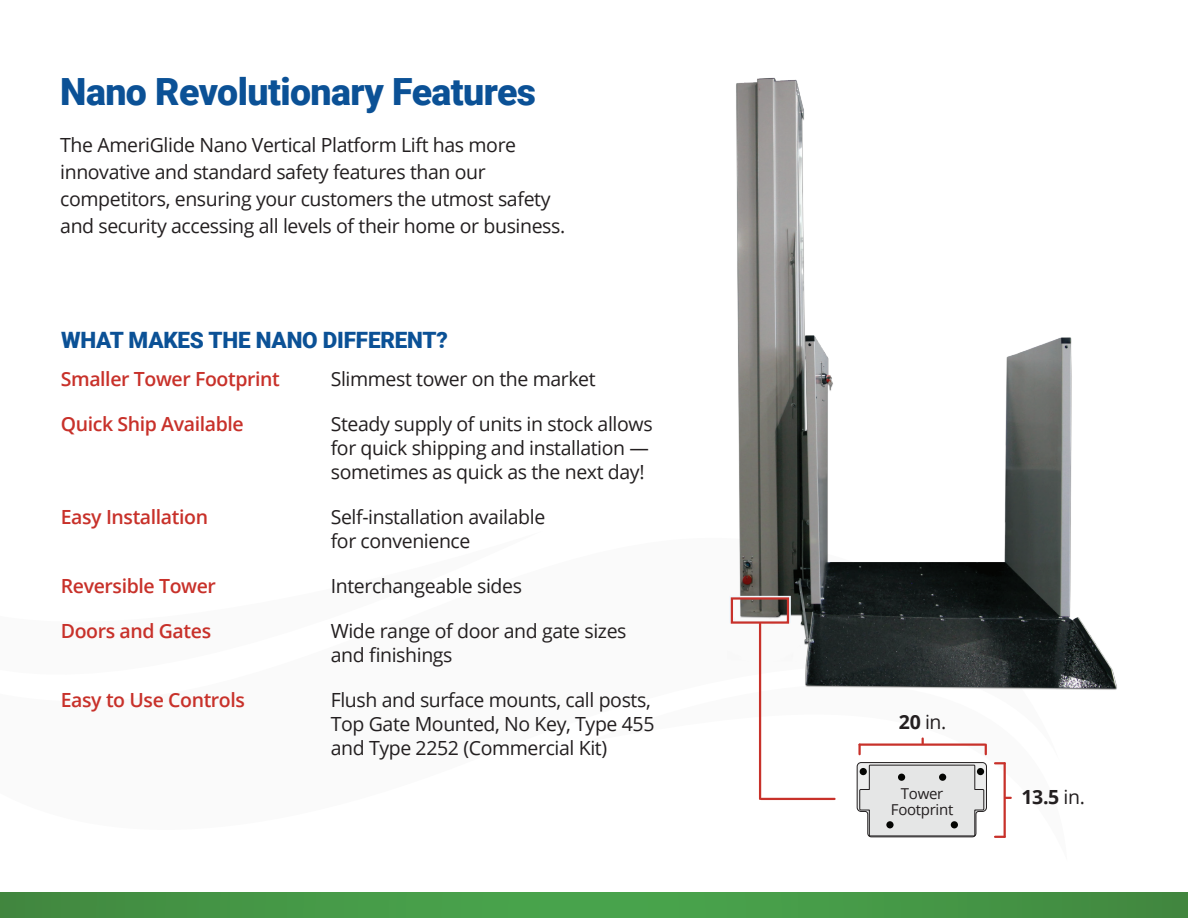
<style>
.page{position:relative;width:1188px;height:918px;background:#fff}
.page>*{position:absolute;margin:0;border:0;box-sizing:border-box;transform-origin:0 0}
.t1{font:900 37.5px "Roboto";letter-spacing:-.015em;color:#0b5196}
.t2{font:900 22.5px "Roboto";letter-spacing:-.01em;color:#0b5196}
.t3{font:19.5px/24px "Open Sans";letter-spacing:-.02em;color:#231f20}
.t4{font:600 19.5px "Open Sans";letter-spacing:-.02em;color:#c8312a}
.t5{font:700 19.5px "Open Sans";color:#231f20}
.t6{font:15px/16.5px "Open Sans";letter-spacing:-.02em;color:#231f20;text-align:center}
.s1{font-weight:700}
.s2{font-weight:400}
</style>
<div class="page">
<svg style="left:758px;top:695px;width:254px;height:143px"></svg>
<svg style="left:0;top:892px;width:1188px;height:26px;background:#459746"></svg>
<img style="left:730px;top:77px;width:387px;height:618px">
<svg style="left:856px;top:762px;width:131px;height:76px;background:#d7d7d8"></svg>
<div style="left:860px;top:768px;width:7px;height:7px;background:#040503;border-radius:50%"></div>
<div style="left:977px;top:768px;width:7px;height:7px;background:#040503;border-radius:50%"></div>
<div style="left:939px;top:774px;width:7px;height:7px;background:#040503;border-radius:50%"></div>
<div style="left:898px;top:774px;width:7px;height:7px;background:#040503;border-radius:50%"></div>
<div style="left:886px;top:821px;width:8px;height:7px;background:#040503;border-radius:50%"></div>
<div style="left:951px;top:821px;width:7px;height:7px;background:#040503;border-radius:50%"></div>
<div style="left:729px;top:596px;width:62px;height:27px;border:2px solid #f0f8fd"></div>
<div style="left:731px;top:597px;width:58px;height:27px;border:2px solid #c8312a"></div>
<svg style="left:858px;top:745px;width:3px;height:9px"></svg>
<svg style="left:985px;top:745px;width:2px;height:9px"></svg>
<hr style="left:860px;top:743px;width:125px;height:3px;background:#c8312a">
<svg style="left:995px;top:762px;width:10px;height:2px"></svg>
<svg style="left:995px;top:836px;width:10px;height:2px"></svg>
<hr style="left:1004px;top:763px;width:2px;height:74px;background:#c8312a">
<hr style="left:761px;top:798px;width:74px;height:2px;background:#c8312a">
<hr style="left:759px;top:624px;width:2px;height:175px;background:#c8312a">
<h1 class="t1" style="left:60px;top:65px;width:477px">Nano Revolutionary Features</h1>
<p class="t3" style="left:60px;top:131px;width:507px;line-height:27px">The AmeriGlide Nano Vertical Platform Lift has more innovative and standard safety features than our competitors, ensuring your customers the utmost safety and security accessing all levels of their home or business.</p>
<p class="t2" style="left:61px;top:324px;width:388px">WHAT MAKES THE NANO DIFFERENT?</p>
<p class="t4" style="left:61px;top:366px;width:221px">Smaller Tower Footprint</p>
<p class="t3" style="left:331px;top:367px;width:266px">Slimmest tower on the market</p>
<p class="t4" style="left:61px;top:411px;width:185px">Quick Ship Available</p>
<p class="t3" style="left:331px;top:412px;width:323px">Steady supply of units in stock allows for quick shipping and installation — sometimes as quick as the next day!</p>
<p class="t4" style="left:61px;top:504px;width:149px">Easy Installation</p>
<p class="t3" style="left:331px;top:505px;width:216px">Self-installation available for convenience</p>
<p class="t4" style="left:61px;top:573px;width:157px">Reversible Tower</p>
<p class="t3" style="left:331px;top:574px;width:193px">Interchangeable sides</p>
<p class="t4" style="left:61px;top:618px;width:152px">Doors and Gates</p>
<p class="t3" style="left:331px;top:619px;width:297px">Wide range of door and gate sizes and finishings</p>
<p class="t4" style="left:61px;top:687px;width:186px">Easy to Use Controls</p>
<p class="t3" style="left:331px;top:688px;width:325px">Flush and surface mounts, call posts,<br>Top Gate Mounted, No Key, Type 455 and Type 2252 (Commercial Kit)</p>
<p class="t3" style="left:899px;top:709px;width:49px"><span class="s1">20</span> in.</p>
<p class="t6" style="left:891px;top:784px;width:64px">Tower<br>Footprint</p>
<p class="t5" style="left:1022px;top:783px;width:65px">13.5 <span class="s2">in.</span></p>
</div>
